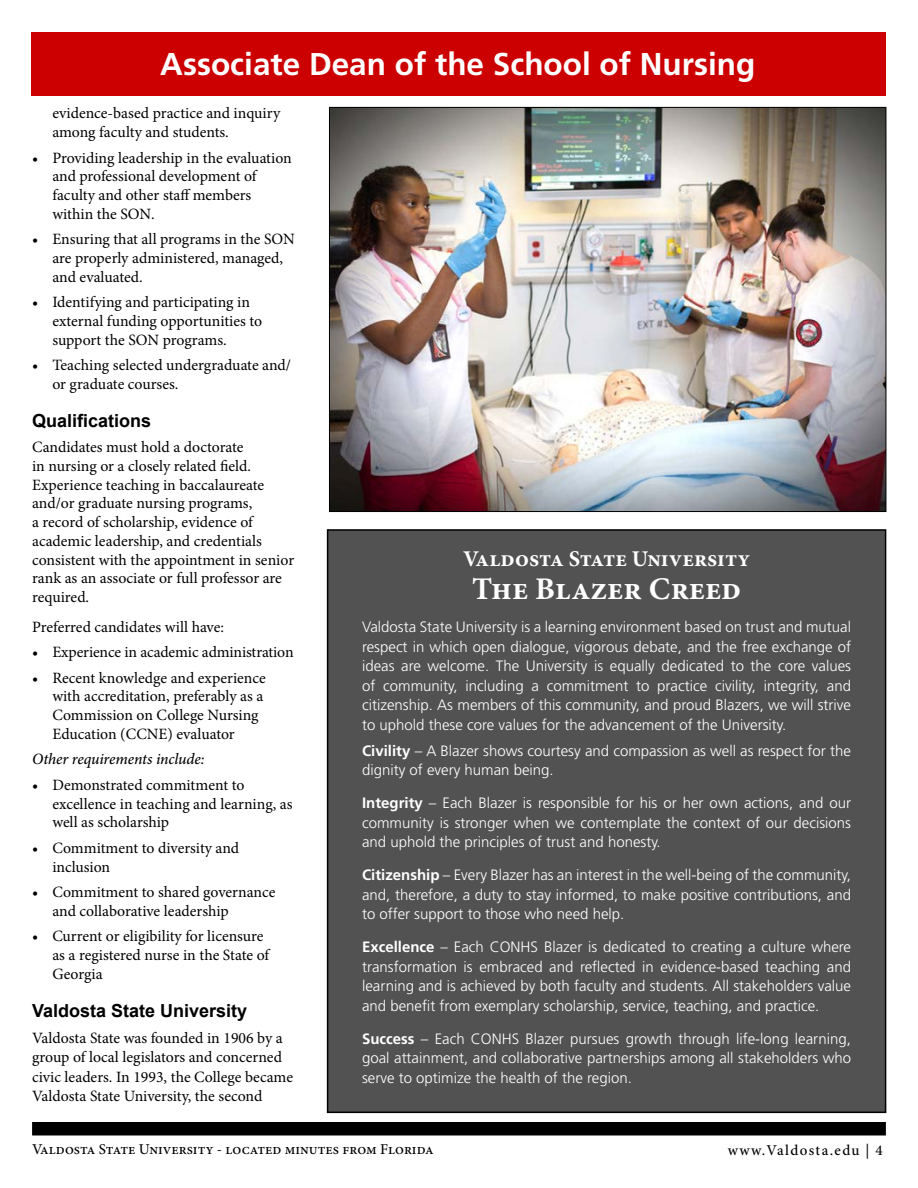
<style>
.page{position:relative;width:918px;height:1188px;background:#fff}
.page>*{position:absolute;margin:0;border:0;box-sizing:border-box;transform-origin:0 0}
.t1{font:700 31.5px "Frutiger";color:#fff}
.t2{font:700 31.5px "Minion Pro";color:#fff}
.t3{font:700 22.5px "Minion Pro";color:#fff}
.t4{font:700 18px "Arial";color:#000}
.t5{font:15.75px/18.8px "Minion Pro";color:#000}
.t6{font:italic 500 15.75px "Minion Pro";letter-spacing:-.005em;color:#000}
.t7{font:300 15px/19.5px "Frutiger";color:#fff;text-align:justify}
.t8{font:500 15px "Minion Pro";color:#000}
.s1{font-weight:700}
</style>
<div class="page">
<img style="left:331px;top:109px;width:553px;height:401px">
<div style="left:32px;top:1122px;width:854px;height:13px;background:#000"></div>
<div style="left:31px;top:32px;width:854px;height:64px;background:#c00"></div>
<div style="left:328px;top:530px;width:558px;height:582px;background:#525252"></div>
<div style="left:327px;top:529px;width:559px;height:584px;border:2px solid #000"></div>
<h1 class="t1" style="left:160px;top:46px;width:597px">Associate Dean of the School of Nursing</h1>
<p class="t5" style="left:52px;top:104px;width:230px">evidence-based practice and inquiry among faculty and students.</p>
<p class="t5" style="left:52px;top:148px;width:241px;text-indent:-20px">• Providing leadership in the evaluation and professional development of faculty and other staff members within the SON.</p>
<p class="t5" style="left:52px;top:230px;width:244px;text-indent:-20px">• Ensuring that all programs in the SON are properly administered, managed, and evaluated.</p>
<p class="t5" style="left:52px;top:293px;width:211px;text-indent:-20px">• Identifying and participating in external funding opportunities to support the SON programs.</p>
<p class="t5" style="left:52px;top:356px;width:240px;text-indent:-20px">• Teaching selected undergraduate and/ or graduate courses.</p>
<p class="t4" style="left:32px;top:409px;width:121px">Qualifications</p>
<p class="t5" style="left:32px;top:438px;width:264px">Candidates must hold a doctorate<br>in nursing or a closely related field.<br>Experience teaching in baccalaureate and/or graduate nursing programs,<br>a record of scholarship, evidence of academic leadership, and credentials consistent with the appointment in senior rank as an associate or full professor are required.</p>
<p class="t5" style="left:32px;top:617px;width:194px">Preferred candidates will have:</p>
<p class="t5" style="left:32px;top:643px;width:263px">• Experience in academic administration</p>
<p class="t5" style="left:52px;top:668px;width:215px;text-indent:-20px">• Recent knowledge and experience with accreditation, preferably as a<br>Commission on College Nursing<br>Education (CCNE) evaluator</p>
<p class="t6" style="left:32px;top:749px;width:174px">Other requirements include:</p>
<p class="t5" style="left:52px;top:776px;width:242px;text-indent:-20px">• Demonstrated commitment to excellence in teaching and learning, as well as scholarship</p>
<p class="t5" style="left:52px;top:839px;width:188px;text-indent:-20px">• Commitment to diversity and inclusion</p>
<p class="t5" style="left:52px;top:883px;width:225px;text-indent:-20px">• Commitment to shared governance and collaborative leadership</p>
<p class="t5" style="left:52px;top:927px;width:218px;text-indent:-20px">• Current or eligibility for licensure as a registered nurse in the State of<br>Georgia</p>
<p class="t4" style="left:32px;top:998px;width:217px">Valdosta State University</p>
<p class="t5" style="left:32px;top:1028px;width:263px;line-height:19.5px">Valdosta State was founded in 1906 by a group of local legislators and concerned civic leaders. In 1993, the College became Valdosta State University, the second</p>
<p class="t8" style="left:32px;top:1139px;width:403px">Valdosta State University - located minutes from Florida</p>
<p class="t8" style="left:728px;top:1140px;width:157px">www.Valdosta.edu | 4</p>
<h2 class="t3" style="left:463px;top:543px;width:288px">Valdosta State University</h2>
<h1 class="t2" style="left:472px;top:567px;width:271px">The Blazer Creed</h1>
<p class="t7" style="left:362px;top:617px;width:491px">Valdosta State University is a learning environment based on trust and mutual respect in which open dialogue, vigorous debate, and the free exchange of ideas are welcome. The University is equally dedicated to the core values of community, including a commitment to practice civility, integrity, and citizenship. As members of this community, and proud Blazers, we will strive to uphold these core values for the advancement of the University.</p>
<p class="t7" style="left:362px;top:741px;width:490px"><span class="s1">Civility</span> – A Blazer shows courtesy and compassion as well as respect for the dignity of every human being.</p>
<p class="t7" style="left:362px;top:793px;width:491px"><span class="s1">Integrity</span> – Each Blazer is responsible for his or her own actions, and our community is stronger when we contemplate the context of our decisions and uphold the principles of trust and honesty.</p>
<p class="t7" style="left:362px;top:865px;width:490px"><span class="s1">Citizenship</span> – Every Blazer has an interest in the well-being of the community, and, therefore, a duty to stay informed, to make positive contributions, and to offer support to those who need help.</p>
<p class="t7" style="left:362px;top:937px;width:491px"><span class="s1">Excellence</span> – Each CONHS Blazer is dedicated to creating a culture where transformation is embraced and reflected in evidence-based teaching and learning and is achieved by both faculty and students. All stakeholders value and benefit from exemplary scholarship, service, teaching, and practice.</p>
<p class="t7" style="left:362px;top:1029px;width:491px"><span class="s1">Success</span> – Each CONHS Blazer pursues growth through life-long learning, goal attainment, and collaborative partnerships among all stakeholders who serve to optimize the health of the region.</p>
</div>
